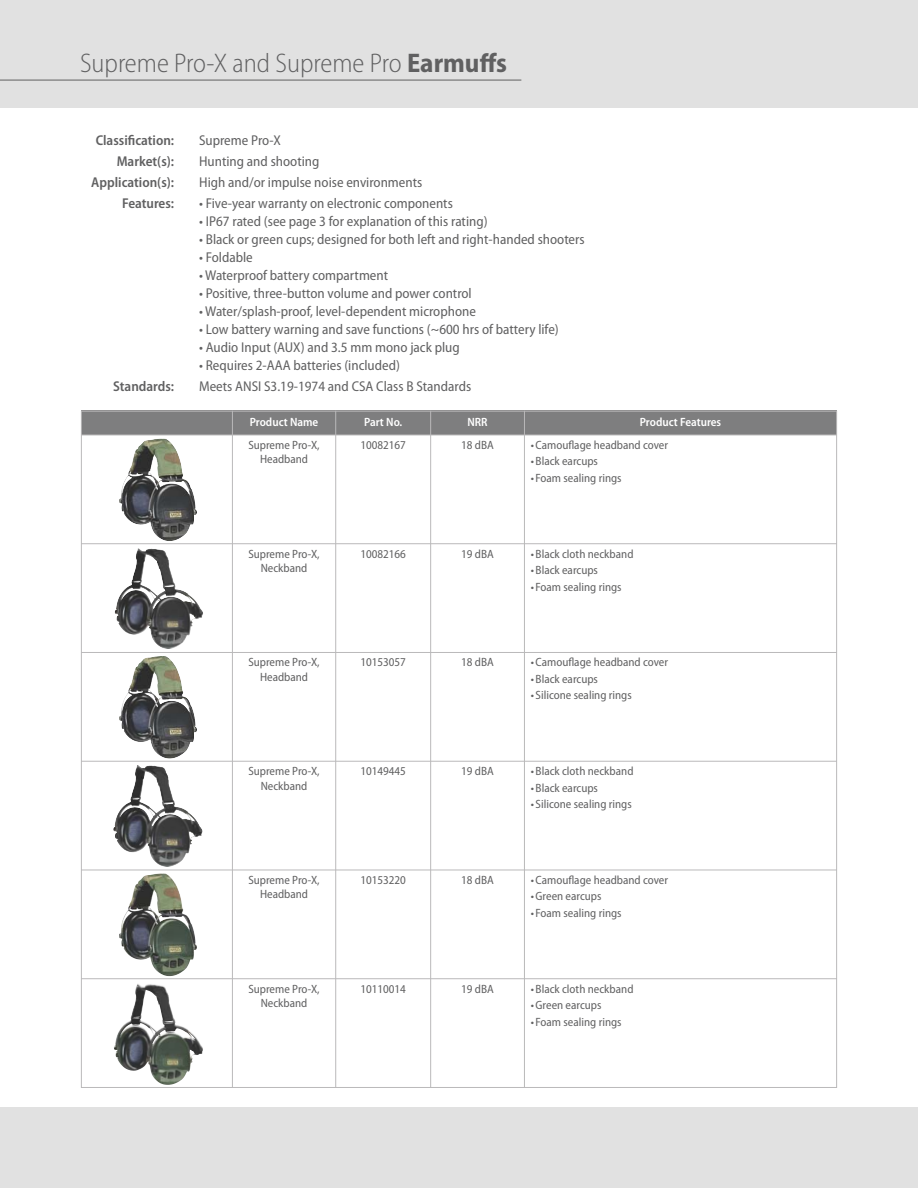
<style>
.page{position:relative;width:918px;height:1188px;background:#fff}
.page>*{position:absolute;margin:0;border:0;box-sizing:border-box;transform-origin:0 0}
.t1{font:300 semi-condensed 27px "Myriad Pro";color:#606061}
.t2{font:semi-condensed 14.25px "Myriad Pro";color:#606061}
.t3{font:600 semi-condensed 14.25px "Myriad Pro";color:#606061}
.t4{font:semi-condensed 12px/14.4px "Myriad Pro";color:#606061;text-align:center}
.t5{font:600 semi-condensed 12px "Myriad Pro";color:#fff}
.s1{font-weight:700}
</style>
<div class="page">
<div style="left:0;top:1107px;width:918px;height:81px;background:#e1e1e1"></div>
<div style="left:0;top:0;width:918px;height:108px;background:#e1e1e1"></div>
<hr style="left:0;top:80px;width:521px;height:1px;background:#606061">
<div style="left:81px;top:411px;width:255px;height:24px;background:#7e7e7f"></div>
<div style="left:336px;top:411px;width:95px;height:24px;background:#7e7e7f"></div>
<div style="left:431px;top:411px;width:93px;height:24px;background:#7e7e7f"></div>
<div style="left:524px;top:411px;width:313px;height:24px;background:#7e7e7f"></div>
<svg style="left:119px;top:438px;width:78px;height:103px"></svg>
<svg style="left:82px;top:544px;width:150px;height:105px"></svg>
<svg style="left:82px;top:656px;width:150px;height:105px"></svg>
<svg style="left:82px;top:765px;width:150px;height:105px"></svg>
<svg style="left:119px;top:873px;width:78px;height:104px"></svg>
<img style="left:119px;top:884px;width:19px;height:51px">
<svg style="left:82px;top:979px;width:150px;height:106px"></svg>
<img style="left:140px;top:1001px;width:25px;height:30px">
<hr style="left:81px;top:411px;width:1px;height:677px;background:#bab9ba">
<hr style="left:232px;top:411px;width:1px;height:677px;background:#bab9ba">
<hr style="left:335px;top:411px;width:1px;height:677px;background:#bab9ba">
<hr style="left:430px;top:411px;width:1px;height:677px;background:#bab9ba">
<hr style="left:524px;top:411px;width:1px;height:677px;background:#bab9ba">
<hr style="left:836px;top:411px;width:1px;height:677px;background:#bab9ba">
<hr style="left:81px;top:411px;width:756px;height:1px;background:#bab9ba">
<hr style="left:81px;top:435px;width:756px;height:1px;background:#bab9ba">
<hr style="left:81px;top:543px;width:756px;height:1px;background:#bab9ba">
<hr style="left:81px;top:652px;width:756px;height:1px;background:#bab9ba">
<hr style="left:81px;top:761px;width:756px;height:1px;background:#bab9ba">
<hr style="left:81px;top:870px;width:756px;height:1px;background:#bab9ba">
<hr style="left:81px;top:978px;width:756px;height:1px;background:#bab9ba">
<hr style="left:81px;top:1087px;width:756px;height:1px;background:#bab9ba">
<h1 class="t1" style="left:80px;top:53px;width:428px">Supreme Pro-X and Supreme Pro <span class="s1">Earmuffs</span></h1>
<p class="t3" style="left:96px;top:135px;width:80px">Classification:</p>
<p class="t2" style="left:199px;top:135px;width:83px">Supreme Pro-X</p>
<p class="t3" style="left:117px;top:156px;width:59px">Market(s):</p>
<p class="t2" style="left:199px;top:156px;width:122px">Hunting and shooting</p>
<p class="t3" style="left:91px;top:177px;width:84px">Application(s):</p>
<p class="t2" style="left:199px;top:177px;width:225px">High and/or impulse noise environments</p>
<p class="t3" style="left:122px;top:198px;width:54px">Features:</p>
<p class="t2" style="left:199px;top:198px;width:255px">• Five-year warranty on electronic components</p>
<p class="t2" style="left:199px;top:216px;width:290px">• IP67 rated (see page 3 for explanation of this rating)</p>
<p class="t2" style="left:199px;top:234px;width:387px">• Black or green cups; designed for both left and right-handed shooters</p>
<p class="t2" style="left:199px;top:252px;width:55px">• Foldable</p>
<p class="t2" style="left:199px;top:270px;width:191px">• Waterproof battery compartment</p>
<p class="t2" style="left:199px;top:288px;width:274px">• Positive, three-button volume and power control</p>
<p class="t2" style="left:199px;top:306px;width:278px">• Water/splash-proof, level-dependent microphone</p>
<p class="t2" style="left:199px;top:324px;width:361px">• Low battery warning and save functions (~600 hrs of battery life)</p>
<p class="t2" style="left:199px;top:342px;width:262px">• Audio Input (AUX) and 3.5 mm mono jack plug</p>
<p class="t2" style="left:199px;top:360px;width:202px">• Requires 2-AAA batteries (included)</p>
<p class="t3" style="left:113px;top:381px;width:63px">Standards:</p>
<p class="t2" style="left:199px;top:381px;width:274px">Meets ANSI S3.19-1974 and CSA Class B Standards</p>
<p class="t5" style="left:250px;top:418px;width:70px">Product Name</p>
<p class="t5" style="left:364px;top:418px;width:40px">Part No.</p>
<p class="t5" style="left:467px;top:418px;width:22px">NRR</p>
<p class="t5" style="left:640px;top:418px;width:83px">Product Features</p>
<p class="t4" style="left:248px;top:439px;width:73px">Supreme Pro-X,<br>Headband</p>
<p class="t4" style="left:360px;top:439px;width:47px">10082167</p>
<p class="t4" style="left:461px;top:439px;width:34px">18 dBA</p>
<p class="t4" style="left:531px;top:439px;width:139px">• Camouflage headband cover</p>
<p class="t4" style="left:531px;top:455px;width:69px">• Black earcups</p>
<p class="t4" style="left:531px;top:472px;width:92px">• Foam sealing rings</p>
<p class="t4" style="left:248px;top:547px;width:73px">Supreme Pro-X,<br>Neckband</p>
<p class="t4" style="left:360px;top:547px;width:47px">10082166</p>
<p class="t4" style="left:461px;top:547px;width:34px">19 dBA</p>
<p class="t4" style="left:531px;top:547px;width:104px">• Black cloth neckband</p>
<p class="t4" style="left:531px;top:564px;width:69px">• Black earcups</p>
<p class="t4" style="left:531px;top:580px;width:92px">• Foam sealing rings</p>
<p class="t4" style="left:248px;top:656px;width:73px">Supreme Pro-X,<br>Headband</p>
<p class="t4" style="left:360px;top:656px;width:47px">10153057</p>
<p class="t4" style="left:461px;top:656px;width:34px">18 dBA</p>
<p class="t4" style="left:531px;top:656px;width:139px">• Camouflage headband cover</p>
<p class="t4" style="left:531px;top:673px;width:69px">• Black earcups</p>
<p class="t4" style="left:531px;top:689px;width:102px">• Silicone sealing rings</p>
<p class="t4" style="left:248px;top:765px;width:73px">Supreme Pro-X,<br>Neckband</p>
<p class="t4" style="left:360px;top:765px;width:47px">10149445</p>
<p class="t4" style="left:461px;top:765px;width:34px">19 dBA</p>
<p class="t4" style="left:531px;top:765px;width:104px">• Black cloth neckband</p>
<p class="t4" style="left:531px;top:781px;width:69px">• Black earcups</p>
<p class="t4" style="left:531px;top:798px;width:102px">• Silicone sealing rings</p>
<p class="t4" style="left:248px;top:874px;width:73px">Supreme Pro-X,<br>Headband</p>
<p class="t4" style="left:360px;top:874px;width:47px">10153220</p>
<p class="t4" style="left:461px;top:874px;width:34px">18 dBA</p>
<p class="t4" style="left:531px;top:874px;width:139px">• Camouflage headband cover</p>
<p class="t4" style="left:531px;top:890px;width:72px">• Green earcups</p>
<p class="t4" style="left:531px;top:907px;width:92px">• Foam sealing rings</p>
<p class="t4" style="left:248px;top:982px;width:73px">Supreme Pro-X,<br>Neckband</p>
<p class="t4" style="left:360px;top:982px;width:47px">10110014</p>
<p class="t4" style="left:461px;top:982px;width:34px">19 dBA</p>
<p class="t4" style="left:531px;top:982px;width:104px">• Black cloth neckband</p>
<p class="t4" style="left:531px;top:999px;width:72px">• Green earcups</p>
<p class="t4" style="left:531px;top:1015px;width:92px">• Foam sealing rings</p>
</div>
